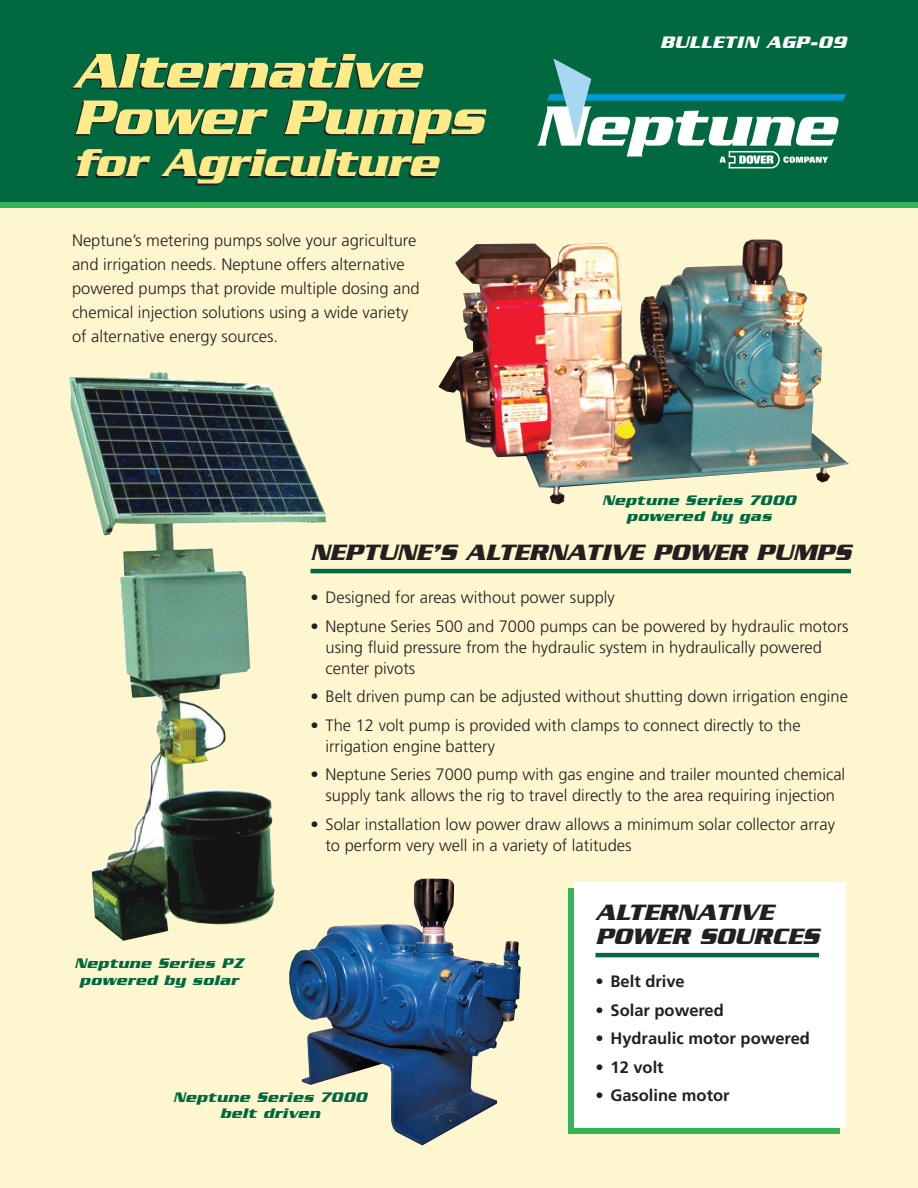
<style>
.page{position:relative;width:918px;height:1188px;background:#fff}
.page>*{position:absolute;margin:0;border:0;box-sizing:border-box;transform-origin:0 0}
.t1{font:italic 700 52.5px/46.5px "Serpentine";color:#ffea89}
.t2{font:italic 700 42px "Serpentine";color:#ffea89}
.t3{font:italic 700 24px/24px "Serpentine";color:#231f20}
.t4{font:italic 700 18px "Serpentine";letter-spacing:.03em;color:#fff}
.t5{font:300 16.5px/21px "Frutiger";color:#231f20}
.t6{font:700 16.5px "Frutiger";color:#231f20}
.t7{font:italic 700 15px/16.5px "Serpentine";letter-spacing:.03em;color:#00693f;text-align:center}
</style>
<div class="page">
<div style="left:0;top:208px;width:918px;height:980px;background:#fef6cf"></div>
<div style="left:0;top:202px;width:918px;height:6px;background:#32b457"></div>
<div style="left:0;top:0;width:918px;height:202px;background:#00693f"></div>
<svg style="left:537px;top:58px;width:309px;height:110px"></svg>
<div style="left:568px;top:888px;width:272px;height:246px;background:#32b457"></div>
<div style="left:574px;top:882px;width:272px;height:246px;background:#fff"></div>
<hr style="left:310px;top:569px;width:541px;height:4px;background:#00693f">
<hr style="left:596px;top:953px;width:223px;height:4px;background:#00693f">
<img style="left:438px;top:239px;width:411px;height:265px">
<img style="left:69px;top:371px;width:257px;height:570px">
<img style="left:289px;top:879px;width:232px;height:266px">
<h1 class="t1" style="left:74px;top:52px;width:412px">Alternative<br>Power Pumps</h1>
<h2 class="t2" style="left:74px;top:149px;width:366px">for Agriculture</h2>
<p class="t5" style="left:72px;top:230px;width:349px;line-height:24px">Neptune’s metering pumps solve your agriculture and irrigation needs. Neptune offers alternative powered pumps that provide multiple dosing and chemical injection solutions using a wide variety of alternative energy sources.</p>
<p class="t4" style="left:660px;top:36px;width:187px">BULLETIN AGP-09</p>
<p class="t7" style="left:602px;top:493px;width:195px">Neptune Series 7000 powered by gas</p>
<h3 class="t3" style="left:310px;top:542px;width:542px">NEPTUNE’S ALTERNATIVE POWER PUMPS</h3>
<p class="t5" style="left:310px;top:588px;width:306px">• Designed for areas without power supply</p>
<p class="t5" style="left:326px;top:617px;width:525px;text-indent:-15px">• Neptune Series 500 and 7000 pumps can be powered by hydraulic motors using fluid pressure from the hydraulic system in hydraulically powered center pivots</p>
<p class="t5" style="left:311px;top:687px;width:539px">• Belt driven pump can be adjusted without shutting down irrigation engine</p>
<p class="t5" style="left:326px;top:716px;width:477px;text-indent:-15px">• The 12 volt pump is provided with clamps to connect directly to the irrigation engine battery</p>
<p class="t5" style="left:311px;top:765px;width:536px;text-align:center">• Neptune Series 7000 pump with gas engine and trailer mounted chemical supply tank allows the rig to travel directly to the area requiring injection</p>
<p class="t5" style="left:325px;top:815px;width:511px;text-indent:-15px">• Solar installation low power draw allows a minimum solar collector array to perform very well in a variety of latitudes</p>
<p class="t7" style="left:75px;top:956px;width:170px">Neptune Series PZ powered by solar</p>
<p class="t7" style="left:173px;top:1090px;width:195px">Neptune Series 7000 belt driven</p>
<h3 class="t3" style="left:596px;top:902px;width:225px">ALTERNATIVE<br>POWER SOURCES</h3>
<p class="t6" style="left:596px;top:975px;width:91px">• Belt drive</p>
<p class="t6" style="left:596px;top:1003px;width:130px">• Solar powered</p>
<p class="t6" style="left:596px;top:1032px;width:216px">• Hydraulic motor powered</p>
<p class="t6" style="left:596px;top:1060px;width:70px">• 12 volt</p>
<p class="t6" style="left:595px;top:1089px;width:136px">• Gasoline motor</p>
</div>
